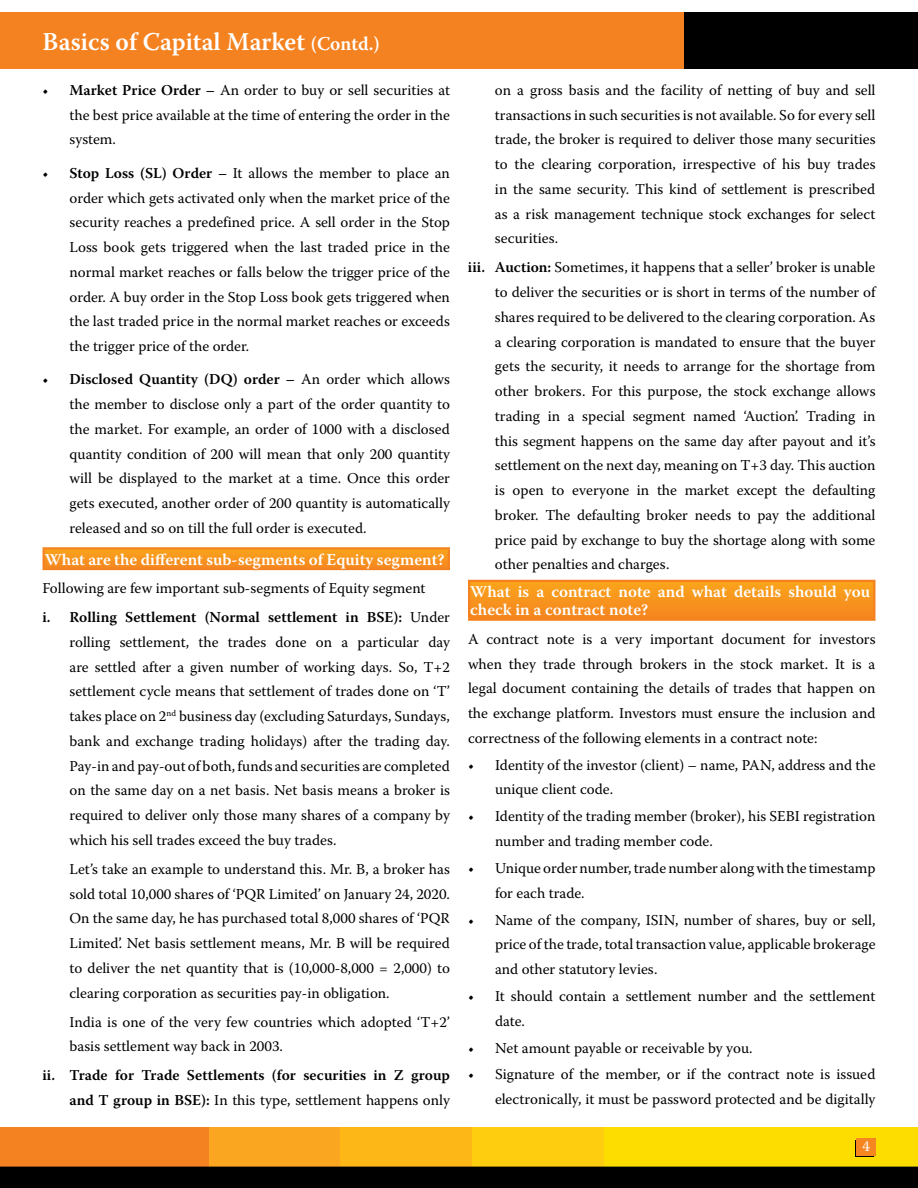
<style>
.page{position:relative;width:918px;height:1188px;background:#fff}
.page>*{position:absolute;margin:0;border:0;box-sizing:border-box;transform-origin:0 0}
.t1{font:600 25.5px "Warnock Pro";color:#fff}
.t2{font:600 16.5px/18.1px "Warnock Pro";color:#fff}
.t3{font:15px/24.8px "Warnock Pro";color:#000;text-align:justify}
.t4{font:600 15px/24.8px "Warnock Pro";color:#000;text-align:right}
.t5{font:15px "Warnock Pro";color:#fff}
.s1{font-size:19.5px}
.s2{font-weight:600}
.s3{font-weight:400}
</style>
<div class="page">
<div style="left:0;top:1128px;width:313px;height:60px;background:#f58220"></div>
<div style="left:209px;top:1128px;width:357px;height:60px;background:#faa621"></div>
<div style="left:340px;top:1128px;width:357px;height:60px;background:#fdb717"></div>
<div style="left:472px;top:1128px;width:356px;height:60px;background:#ffcd0f"></div>
<div style="left:604px;top:1128px;width:314px;height:60px;background:#fddd00"></div>
<div style="left:0;top:1167px;width:918px;height:21px;background:#000"></div>
<div style="left:856px;top:1140px;width:18px;height:16px;background:#f6861f"></div>
<div style="left:857px;top:1138px;width:19px;height:17px;background:#f6861f"></div>
<div style="left:0;top:13px;width:685px;height:56px;background:#f58220"></div>
<div style="left:685px;top:13px;width:233px;height:56px;background:#000"></div>
<div style="left:44px;top:548px;width:405px;height:21px;background:linear-gradient(to right,#f8951d,#f8951d)"></div>
<hr style="left:43px;top:547px;width:407px;height:3px;background:#f58220">
<svg style="left:43px;top:550px;width:2px;height:18px"></svg>
<svg style="left:448px;top:550px;width:2px;height:18px"></svg>
<hr style="left:43px;top:568px;width:407px;height:2px;background:#f58220">
<div style="left:469px;top:581px;width:405px;height:39px;background:linear-gradient(to bottom,#faa51b,#f58420)"></div>
<hr style="left:468px;top:580px;width:407px;height:2px;background:#f58220">
<hr style="left:468px;top:582px;width:2px;height:37px;background:#f58220">
<hr style="left:873px;top:582px;width:2px;height:37px;background:#f58220">
<hr style="left:468px;top:619px;width:407px;height:2px;background:#f58220">
<h1 class="t1" style="left:43px;top:26px;width:339px">Basics of Capital Market <span class="s1">(Contd.)</span></h1>
<p class="t3" style="left:70px;top:77px;width:382px;text-indent:-27px">• <span class="s2">Market Price Order –</span> An order to buy or sell securities at the best price available at the time of entering the order in the system.</p>
<p class="t3" style="left:70px;top:160px;width:382px;text-indent:-27px">• <span class="s2">Stop Loss (SL) Order –</span> It allows the member to place an order which gets activated only when the market price of the security reaches a predefined price. A sell order in the Stop Loss book gets triggered when the last traded price in the normal market reaches or falls below the trigger price of the order. A buy order in the Stop Loss book gets triggered when the last traded price in the normal market reaches or exceeds the trigger price of the order.</p>
<p class="t3" style="left:70px;top:367px;width:382px;text-indent:-27px">• <span class="s2">Disclosed Quantity (DQ) order –</span> An order which allows the member to disclose only a part of the order quantity to the market. For example, an order of 1000 with a disclosed quantity condition of 200 will mean that only 200 quantity will be displayed to the market at a time. Once this order gets executed, another order of 200 quantity is automatically released and so on till the full order is executed.</p>
<p class="t2" style="left:45px;top:550px;width:401px">What are the different sub-segments of Equity segment?</p>
<p class="t3" style="left:43px;top:573px;width:409px;line-height:29px">Following are few important sub-segments of Equity segment<br><span class="s2">i. Rolling Settlement (Normal settlement in BSE):</span> Under</p>
<p class="t3" style="left:70px;top:629px;width:382px">rolling settlement, the trades done on a particular day are settled after a given number of working days. So, T+2 settlement cycle means that settlement of trades done on ‘T’ takes place on 2<sup>nd</sup> business day (excluding Saturdays, Sundays, bank and exchange trading holidays) after the trading day.<br>Pay-in and pay-out of both, funds and securities are completed on the same day on a net basis. Net basis means a broker is required to deliver only those many shares of a company by which his sell trades exceed the buy trades.</p>
<p class="t3" style="left:70px;top:856px;width:382px">Let’s take an example to understand this. Mr. B, a broker has sold total 10,000 shares of ‘PQR Limited’ on January 24, 2020.<br>On the same day, he has purchased total 8,000 shares of ‘PQR Limited’. Net basis settlement means, Mr. B will be required to deliver the net quantity that is (10,000-8,000 = 2,000) to clearing corporation as securities pay-in obligation.</p>
<p class="t3" style="left:70px;top:1009px;width:382px">India is one of the very few countries which adopted ‘T+2’ basis settlement way back in 2003.</p>
<p class="t4" style="left:43px;top:1063px;width:409px">ii. Trade for Trade Settlements (for securities in Z group and T group in BSE): <span class="s3">In this type, settlement happens only</span></p>
<p class="t3" style="left:495px;top:77px;width:382px">on a gross basis and the facility of netting of buy and sell transactions in such securities is not available. So for every sell trade, the broker is required to deliver those many securities to the clearing corporation, irrespective of his buy trades in the same security. This kind of settlement is prescribed as a risk management technique stock exchanges for select securities.</p>
<p class="t3" style="left:495px;top:255px;width:382px;text-indent:-27px"><span class="s2">iii. Auction:</span> Sometimes, it happens that a seller’ broker is unable to deliver the securities or is short in terms of the number of shares required to be delivered to the clearing corporation. As a clearing corporation is mandated to ensure that the buyer gets the security, it needs to arrange for the shortage from other brokers. For this purpose, the stock exchange allows trading in a special segment named ‘Auction’. Trading in this segment happens on the same day after payout and it’s settlement on the next day, meaning on T+3 day. This auction is open to everyone in the market except the defaulting broker. The defaulting broker needs to pay the additional price paid by exchange to buy the shortage along with some other penalties and charges.</p>
<p class="t2" style="left:470px;top:582px;width:401px">What is a contract note and what details should you check in a contract note?</p>
<p class="t3" style="left:468px;top:626px;width:409px">A contract note is a very important document for investors when they trade through brokers in the stock market. It is a legal document containing the details of trades that happen on the exchange platform. Investors must ensure the inclusion and correctness of the following elements in a contract note:</p>
<p class="t3" style="left:495px;top:752px;width:382px;text-indent:-27px">• Identity of the investor (client) – name, PAN, address and the unique client code.</p>
<p class="t3" style="left:495px;top:804px;width:382px;text-indent:-27px">• Identity of the trading member (broker), his SEBI registration number and trading member code.</p>
<p class="t3" style="left:495px;top:855px;width:382px;text-indent:-27px">• Unique order number, trade number along with the timestamp for each trade.</p>
<p class="t3" style="left:495px;top:907px;width:382px;text-indent:-27px">• Name of the company, ISIN, number of shares, buy or sell, price of the trade, total transaction value, applicable brokerage and other statutory levies.</p>
<p class="t3" style="left:495px;top:983px;width:382px;text-indent:-27px">• It should contain a settlement number and the settlement date.</p>
<p class="t3" style="left:468px;top:1035px;width:286px">• Net amount payable or receivable by you.</p>
<p class="t3" style="left:468px;top:1062px;width:409px;text-align:right">• Signature of the member, or if the contract note is issued electronically, it must be password protected and be digitally</p>
<p class="t5" style="left:862px;top:1137px;width:9px">4</p>
</div>
